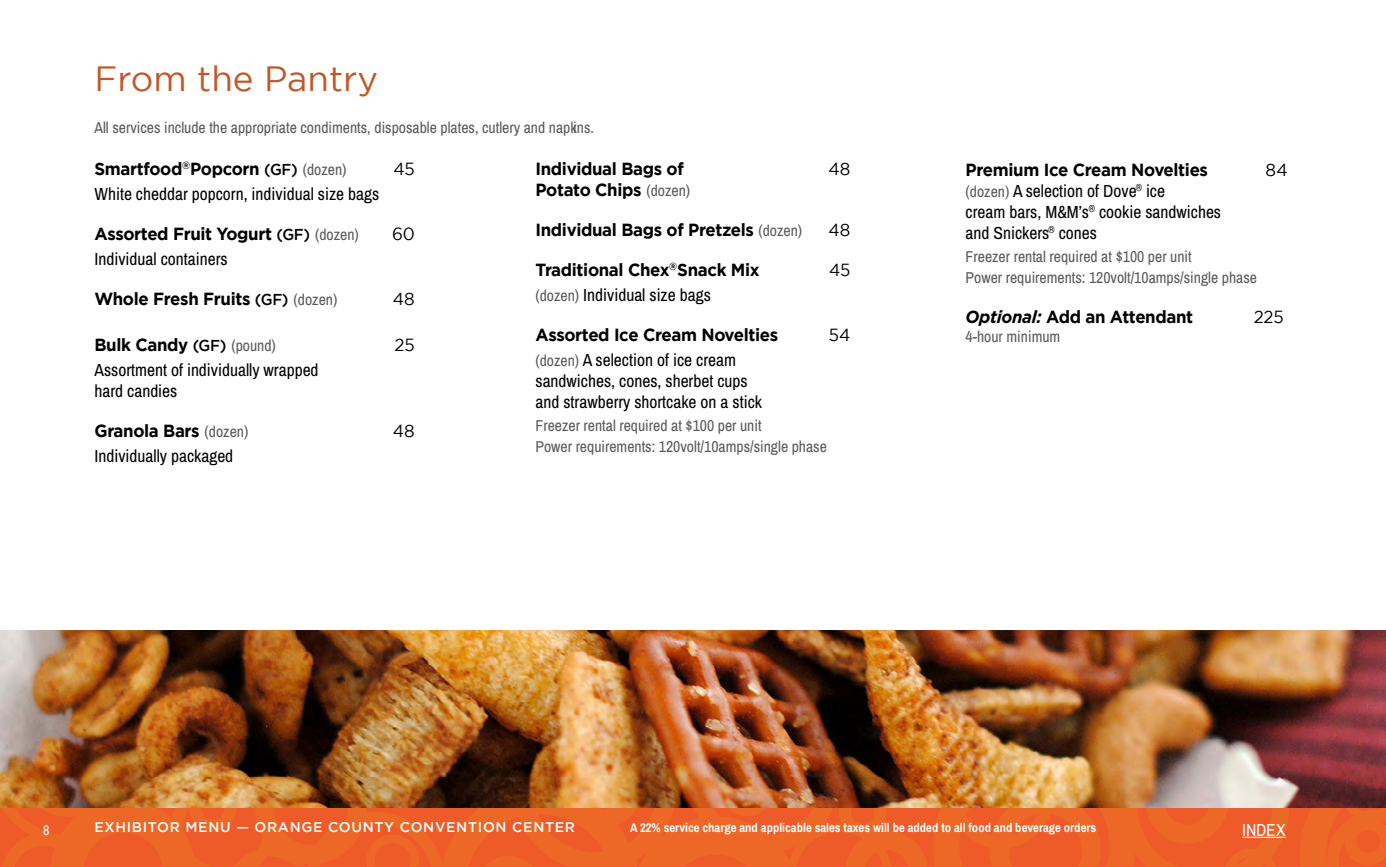
<style>
.page{position:relative;width:1386px;height:867px;background:#fff}
.page>*{position:absolute;margin:0;border:0;box-sizing:border-box;transform-origin:0 0}
._2__SubTitle-_orang{font:35px "Gotham";color:#c15727}
._3__Body_Copy-_BOLD{font:700 17.5px "Gotham";letter-spacing:-.02em;color:#000;scale:.96 1}
._4__Body_Copy_-_reg{font:17.5px/21px "Archivo Narrow";color:#000}
._3__Body_Copy-_BOLD-2{font:17.5px/21px "Archivo Narrow";color:#000}
._3__Body_Copy-_BOLD-3{font:17.5px "Gotham";color:#000;scale:.96 1}
.t1{font:17.5px "Archivo Narrow";color:#fff}
._4__Body_Copy_-_reg-2{font:15.75px "Archivo Narrow";color:#58595b}
.t2{font:500 14px "Gotham";letter-spacing:.05em;color:#fff}
.t3{font:14px "Archivo Narrow";color:#fff}
.t4{font:700 12.6px "Archivo Narrow";color:#fff}
.s1{font-weight:500;font-size:15.75px}
.s2{font-family:"Archivo Narrow";font-weight:400;font-size:15.75px;color:#58595b}
.s3{font-size:15.75px;color:#58595b}
.s4{font-style:italic}
</style>
<div class="page">
<img style="left:0;top:630px;width:1386px;height:178px">
<svg style="left:0;top:808px;width:1386px;height:58px;background:#ed6126"></svg>
<hr style="left:1242px;top:836px;width:44px;height:1px;background:#fff">
<p class="_2__SubTitle-_orang" style="left:94px;top:59px;width:285px">From the Pantry</p>
<p class="_4__Body_Copy_-_reg-2" style="left:94px;top:116px;width:501px">All services include the appropriate condiments, disposable plates, cutlery and napkins.</p>
<p class="_3__Body_Copy-_BOLD" style="left:94px;top:158px;width:264px">Smartfood<sup>®</sup>Popcorn <span class="s1">(GF)</span> <span class="s2">(dozen)</span></p>
<p class="_3__Body_Copy-_BOLD-3" style="left:394px;top:159px;width:24px">45</p>
<p class="_4__Body_Copy_-_reg" style="left:94px;top:183px;width:286px">White cheddar popcorn, individual size bags</p>
<p class="_3__Body_Copy-_BOLD" style="left:94px;top:223px;width:277px">Assorted Fruit Yogurt <span class="s1">(GF)</span> <span class="s2">(dozen)</span></p>
<p class="_3__Body_Copy-_BOLD-3" style="left:392px;top:224px;width:25px">60</p>
<p class="_4__Body_Copy_-_reg" style="left:94px;top:248px;width:135px">Individual containers</p>
<p class="_3__Body_Copy-_BOLD" style="left:94px;top:288px;width:254px">Whole Fresh Fruits <span class="s1">(GF)</span> <span class="s2">(dozen)</span></p>
<p class="_3__Body_Copy-_BOLD-3" style="left:393px;top:289px;width:24px">48</p>
<p class="_3__Body_Copy-_BOLD" style="left:95px;top:334px;width:190px">Bulk Candy <span class="s1">(GF)</span> <span class="s2">(pound)</span></p>
<p class="_3__Body_Copy-_BOLD-3" style="left:394px;top:335px;width:23px">25</p>
<p class="_4__Body_Copy_-_reg" style="left:94px;top:359px;width:226px">Assortment of individually wrapped hard candies</p>
<p class="_3__Body_Copy-_BOLD" style="left:94px;top:420px;width:162px">Granola Bars <span class="s2">(dozen)</span></p>
<p class="_3__Body_Copy-_BOLD-3" style="left:393px;top:421px;width:24px">48</p>
<p class="_4__Body_Copy_-_reg" style="left:94px;top:445px;width:140px">Individually packaged</p>
<p class="_3__Body_Copy-_BOLD" style="left:536px;top:158px;width:156px">Individual Bags of</p>
<p class="_3__Body_Copy-_BOLD-3" style="left:829px;top:159px;width:24px">48</p>
<p class="_3__Body_Copy-_BOLD" style="left:536px;top:179px;width:163px">Potato Chips <span class="s2">(dozen)</span></p>
<p class="_3__Body_Copy-_BOLD" style="left:536px;top:219px;width:279px">Individual Bags of Pretzels <span class="s2">(dozen)</span></p>
<p class="_3__Body_Copy-_BOLD-3" style="left:829px;top:220px;width:24px">48</p>
<p class="_3__Body_Copy-_BOLD" style="left:535px;top:259px;width:235px">Traditional Chex<sup>®</sup>Snack Mix</p>
<p class="_3__Body_Copy-_BOLD-3" style="left:829px;top:260px;width:24px">45</p>
<p class="_4__Body_Copy_-_reg" style="left:536px;top:283px;width:177px"><span class="s3">(dozen)</span> Individual size bags</p>
<p class="_3__Body_Copy-_BOLD" style="left:536px;top:324px;width:254px">Assorted Ice Cream Novelties</p>
<p class="_3__Body_Copy-_BOLD-3" style="left:829px;top:325px;width:24px">54</p>
<p class="_4__Body_Copy_-_reg" style="left:536px;top:348px;width:228px"><span class="s3">(dozen)</span> A selection of ice cream sandwiches, cones, sherbet cups and strawberry shortcake on a stick</p>
<p class="_4__Body_Copy_-_reg-2" style="left:536px;top:414px;width:228px">Freezer rental required at $100 per unit</p>
<p class="_4__Body_Copy_-_reg-2" style="left:536px;top:436px;width:293px">Power requirements: 120volt/10amps/single phase</p>
<p class="_3__Body_Copy-_BOLD" style="left:966px;top:159px;width:254px">Premium Ice Cream Novelties</p>
<p class="_3__Body_Copy-_BOLD-3" style="left:1266px;top:160px;width:24px">84</p>
<p class="_3__Body_Copy-_BOLD-2" style="left:966px;top:180px;width:257px"><span class="s3">(dozen)</span> A selection of Dove<sup>®</sup> ice<br>cream bars, M&amp;M’s<sup>®</sup> cookie sandwiches and Snickers<sup>®</sup> cones</p>
<p class="_4__Body_Copy_-_reg-2" style="left:966px;top:245px;width:228px">Freezer rental required at $100 per unit</p>
<p class="_4__Body_Copy_-_reg-2" style="left:966px;top:267px;width:293px">Power requirements: 120volt/10amps/single phase</p>
<p class="_3__Body_Copy-_BOLD" style="left:966px;top:307px;width:239px"><span class="s4">Optional:</span> Add an Attendant</p>
<p class="_3__Body_Copy-_BOLD-3" style="left:1254px;top:307px;width:33px">225</p>
<p class="_4__Body_Copy_-_reg-2" style="left:966px;top:325px;width:96px">4-hour minimum</p>
<p class="t3" style="left:43px;top:819px;width:8px">8</p>
<p class="t2" style="left:94px;top:819px;width:482px">EXHIBITOR MENU — ORANGE COUNTY CONVENTION CENTER</p>
<p class="t4" style="left:630px;top:820px;width:468px">A 22% service charge and applicable sales taxes will be added to all food and beverage orders</p>
<p class="t1" style="left:1242px;top:817px;width:45px">INDEX</p>
</div>
